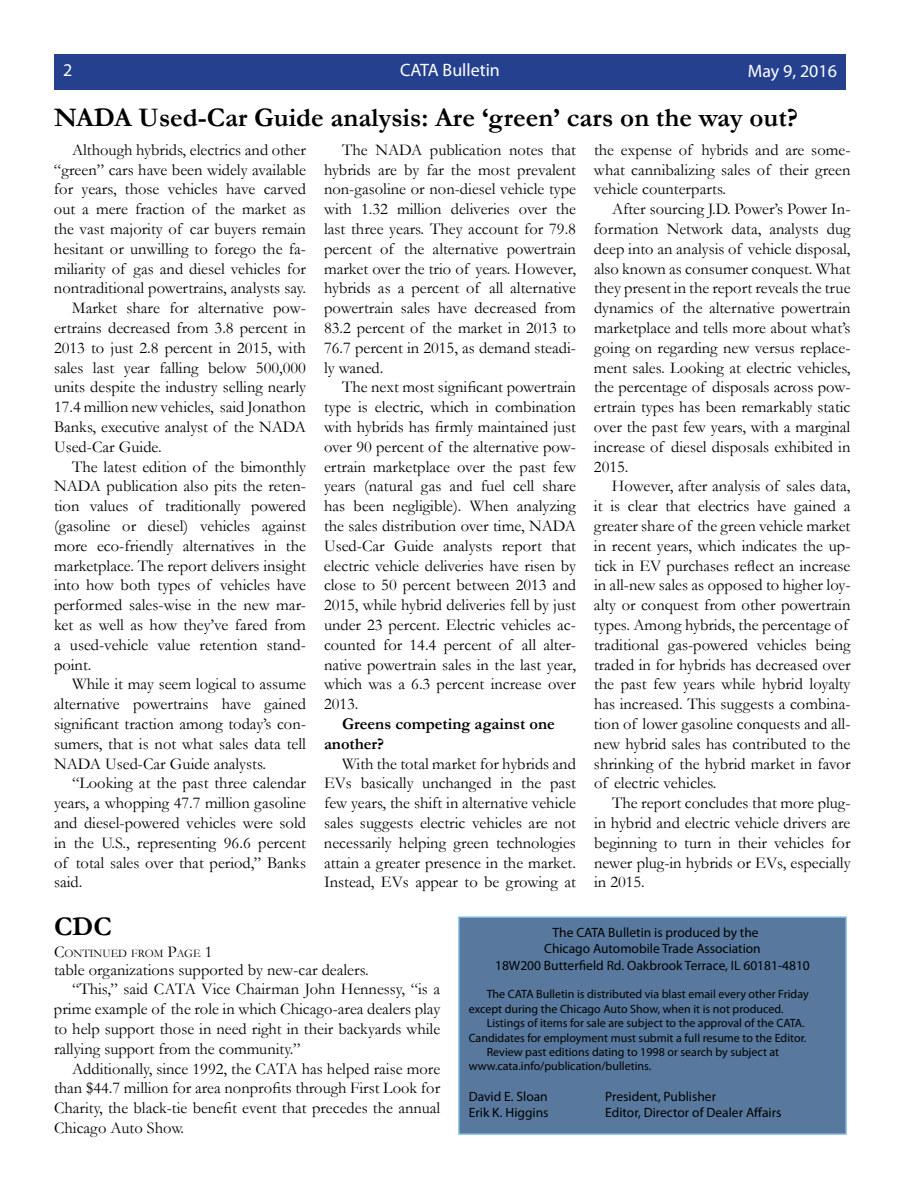
<style>
.page{position:relative;width:918px;height:1188px;background:#fff}
.page>*{position:absolute;margin:0;border:0;box-sizing:border-box;transform-origin:0 0}
.t1{font:700 27px "Garamond";color:#000}
.t2{font:18px "Myriad Pro";color:#fff}
.t3{font:16.5px/19.8px "Garamond";color:#000;text-align:justify}
.t4{font:700 16.5px/19.8px "Garamond";color:#000}
.t5{font:13.5px/16.2px "Myriad Pro";color:#000;text-align:center}
.t6{font:12px/14.4px "Myriad Pro";color:#000}
.t7{font:11.55px "Garamond";color:#000}
.s1{font-size:16.5px}
</style>
<div class="page">
<div style="left:459px;top:917px;width:387px;height:217px;background:#58799d"></div>
<div style="left:458px;top:916px;width:389px;height:219px;border:2px solid #7ab6d9"></div>
<div style="left:54px;top:54px;width:792px;height:36px;background:#24408f"></div>
<p class="t2" style="left:63px;top:58px;width:11px">2</p>
<p class="t2" style="left:400px;top:58px;width:101px">CATA Bulletin</p>
<p class="t2" style="left:748px;top:59px;width:91px">May 9, 2016</p>
<h1 class="t1" style="left:54px;top:99px;width:746px">NADA Used-Car Guide analysis: Are ‘green’ cars on the way out?</h1>
<p class="t3" style="left:72px;top:139px;width:235px">Although hybrids, electrics and other</p>
<p class="t3" style="left:54px;top:159px;width:253px">“green” cars have been widely available</p>
<p class="t3" style="left:54px;top:179px;width:253px">for years, those vehicles have carved</p>
<p class="t3" style="left:54px;top:199px;width:253px">out a mere fraction of the market as</p>
<p class="t3" style="left:54px;top:218px;width:254px">the vast majority of car buyers remain</p>
<p class="t3" style="left:54px;top:238px;width:254px">hesitant or unwilling to forego the fa-</p>
<p class="t3" style="left:54px;top:258px;width:253px">miliarity of gas and diesel vehicles for</p>
<p class="t3" style="left:54px;top:278px;width:253px">nontraditional powertrains, analysts say.</p>
<p class="t3" style="left:72px;top:298px;width:236px">Market share for alternative pow-</p>
<p class="t3" style="left:54px;top:317px;width:253px">ertrains decreased from 3.8 percent in</p>
<p class="t3" style="left:54px;top:337px;width:254px">2013 to just 2.8 percent in 2015, with</p>
<p class="t3" style="left:54px;top:357px;width:254px">sales last year falling below 500,000</p>
<p class="t3" style="left:54px;top:377px;width:254px">units despite the industry selling nearly</p>
<p class="t3" style="left:54px;top:397px;width:253px">17.4 million new vehicles, said Jonathon</p>
<p class="t3" style="left:54px;top:416px;width:253px">Banks, executive analyst of the NADA</p>
<p class="t3" style="left:54px;top:436px;width:109px">Used-Car Guide.</p>
<p class="t3" style="left:72px;top:456px;width:235px">The latest edition of the bimonthly</p>
<p class="t3" style="left:54px;top:476px;width:254px">NADA publication also pits the reten-</p>
<p class="t3" style="left:54px;top:496px;width:254px">tion values of traditionally powered</p>
<p class="t3" style="left:54px;top:515px;width:253px">(gasoline or diesel) vehicles against</p>
<p class="t3" style="left:54px;top:535px;width:254px">more eco-friendly alternatives in the</p>
<p class="t3" style="left:54px;top:555px;width:254px">marketplace. The report delivers insight</p>
<p class="t3" style="left:54px;top:575px;width:254px">into how both types of vehicles have</p>
<p class="t3" style="left:54px;top:595px;width:253px">performed sales-wise in the new mar-</p>
<p class="t3" style="left:54px;top:614px;width:254px">ket as well as how they’ve fared from</p>
<p class="t3" style="left:54px;top:634px;width:253px">a used-vehicle value retention stand-</p>
<p class="t3" style="left:54px;top:654px;width:39px">point.</p>
<p class="t3" style="left:72px;top:674px;width:235px">While it may seem logical to assume</p>
<p class="t3" style="left:54px;top:694px;width:254px">alternative powertrains have gained</p>
<p class="t3" style="left:54px;top:713px;width:254px">significant traction among today’s con-</p>
<p class="t3" style="left:54px;top:733px;width:254px">sumers, that is not what sales data tell</p>
<p class="t3" style="left:54px;top:753px;width:214px">NADA Used-Car Guide analysts.</p>
<p class="t3" style="left:72px;top:773px;width:236px">“Looking at the past three calendar</p>
<p class="t3" style="left:54px;top:793px;width:254px">years, a whopping 47.7 million gasoline</p>
<p class="t3" style="left:54px;top:812px;width:254px">and diesel-powered vehicles were sold</p>
<p class="t3" style="left:54px;top:832px;width:254px">in the U.S., representing 96.6 percent</p>
<p class="t3" style="left:54px;top:852px;width:254px">of total sales over that period,” Banks</p>
<p class="t3" style="left:54px;top:872px;width:30px">said.</p>
<p class="t3" style="left:324px;top:139px;width:254px;text-indent:18px">The NADA publication notes that hybrids are by far the most prevalent non-gasoline or non-diesel vehicle type with 1.32 million deliveries over the last three years. They account for 79.8 percent of the alternative powertrain market over the trio of years. However, hybrids as a percent of all alternative powertrain sales have decreased from 83.2 percent of the market in 2013 to 76.7 percent in 2015, as demand steadi&shy;ly waned.</p>
<p class="t3" style="left:324px;top:377px;width:254px;text-indent:18px">The next most significant powertrain type is electric, which in combination with hybrids has firmly maintained just over 90 percent of the alternative pow&shy;ertrain marketplace over the past few years (natural gas and fuel cell share has been negligible). When analyzing the sales distribution over time, NADA Used-Car Guide analysts report that electric vehicle deliveries have risen by close to 50 percent between 2013 and 2015, while hybrid deliveries fell by just under 23 percent. Electric vehicles ac&shy;counted for 14.4 percent of all alter&shy;native powertrain sales in the last year, which was a 6.3 percent increase over 2013.</p>
<p class="t4" style="left:324px;top:714px;width:232px;text-indent:18px">Greens competing against one another?</p>
<p class="t3" style="left:324px;top:753px;width:254px;text-indent:18px">With the total market for hybrids and EVs basically unchanged in the past few years, the shift in alternative vehicle sales suggests electric vehicles are not necessarily helping green technologies attain a greater presence in the market.<br>Instead, EVs appear to be growing at</p>
<p class="t3" style="left:594px;top:139px;width:258px">the expense of hybrids and are some&shy;what cannibalizing sales of their green vehicle counterparts.</p>
<p class="t3" style="left:594px;top:199px;width:258px;text-indent:18px">After sourcing J.D. Power’s Power In&shy;formation Network data, analysts dug deep into an analysis of vehicle disposal, also known as consumer conquest. What they present in the report reveals the true dynamics of the alternative powertrain marketplace and tells more about what’s going on regarding new versus replace&shy;ment sales. Looking at electric vehicles, the percentage of disposals across pow&shy;ertrain types has been remarkably static over the past few years, with a marginal increase of diesel disposals exhibited in 2015.</p>
<p class="t3" style="left:594px;top:476px;width:258px;text-align:left;text-indent:18px">However, after analysis of sales data, it is clear that electrics have gained a greater share of the green vehicle market in recent years, which indicates the up&shy;tick in EV purchases reflect an increase in all-new sales as opposed to higher loy&shy;alty or conquest from other powertrain types. Among hybrids, the percentage of traditional gas-powered vehicles being traded in for hybrids has decreased over the past few years while hybrid loyalty has increased. This suggests a combina&shy;tion of lower gasoline conquests and all&shy;new hybrid sales has contributed to the shrinking of the hybrid market in favor of electric vehicles.</p>
<p class="t3" style="left:594px;top:793px;width:258px;text-indent:18px">The report concludes that more plug&shy;in hybrid and electric vehicle drivers are beginning to turn in their vehicles for newer plug-in hybrids or EVs, especially in 2015.</p>
<h1 class="t1" style="left:54px;top:908px;width:59px">CDC</h1>
<p class="t7" style="left:54px;top:945px;width:160px"><span class="s1">C</span>ontinued from <span class="s1">P</span>age <span class="s1">1</span></p>
<p class="t3" style="left:54px;top:959px;width:316px">table organizations supported by new-car dealers.</p>
<p class="t3" style="left:72px;top:979px;width:370px">“This,” said CATA Vice Chairman John Hennessy, “is a</p>
<p class="t3" style="left:54px;top:999px;width:388px">prime example of the role in which Chicago-area dealers play</p>
<p class="t3" style="left:54px;top:1018px;width:388px">to help support those in need right in their backyards while</p>
<p class="t3" style="left:54px;top:1038px;width:248px">rallying support from the community.”</p>
<p class="t3" style="left:72px;top:1058px;width:370px">Additionally, since 1992, the CATA has helped raise more</p>
<p class="t3" style="left:54px;top:1078px;width:388px">than $44.7 million for area nonprofits through First Look for</p>
<p class="t3" style="left:54px;top:1098px;width:388px">Charity, the black-tie benefit event that precedes the annual</p>
<p class="t3" style="left:54px;top:1117px;width:132px">Chicago Auto Show.</p>
<p class="t5" style="left:495px;top:924px;width:316px">The CATA Bulletin is produced by the<br>Chicago Automobile Trade Association<br>18W200 Butterfield Rd. Oakbrook Terrace, IL 60181-4810</p>
<p class="t6" style="left:469px;top:987px;width:341px;text-indent:18px">The CATA Bulletin is distributed via blast email every other Friday except during the Chicago Auto Show, when it is not produced.</p>
<p class="t6" style="left:487px;top:1016px;width:319px">Listings of items for sale are subject to the approval of the CATA.</p>
<p class="t6" style="left:469px;top:1030px;width:339px">Candidates for employment must submit a full resume to the Editor.</p>
<p class="t6" style="left:487px;top:1045px;width:294px">Review past editions dating to 1998 or search by subject at</p>
<p class="t6" style="left:469px;top:1059px;width:184px">www.cata.info/publication/bulletins.</p>
<p class="t5" style="left:469px;top:1088px;width:81px">David E. Sloan</p>
<p class="t5" style="left:605px;top:1088px;width:112px">President, Publisher</p>
<p class="t5" style="left:469px;top:1104px;width:81px">Erik K. Higgins</p>
<p class="t5" style="left:605px;top:1104px;width:178px">Editor, Director of Dealer Affairs</p>
</div>
